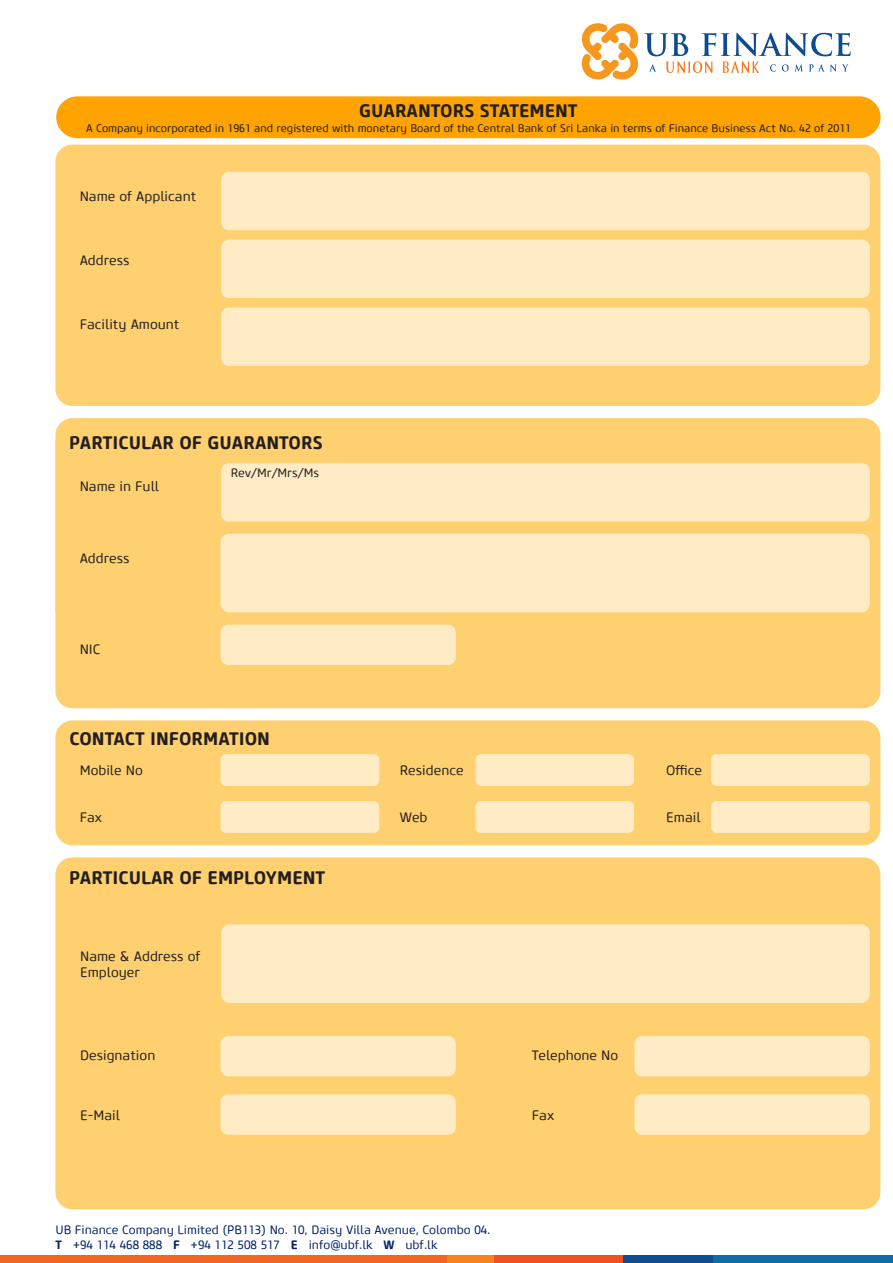
<style>
.page{position:relative;width:893px;height:1263px;background:#fff}
.page>*{position:absolute;margin:0;border:0;box-sizing:border-box;transform-origin:0 0}
.t1{font:700 18px "Core Sans M65";color:#231f20}
.t2{font:13.5px/16.2px "Core Sans M45";color:#231f20}
.t3{font:12px/14.4px "Core Sans M45";color:#002369}
.t4{font:12px "Core Sans M45";color:#231f20}
.t5{font:10.8px "Core Sans M45";color:#231f20}
.s1{font-family:"Core Sans M65";font-weight:700}
</style>
<div class="page">
<div style="left:55px;top:857px;width:825px;height:352px;background:#ffd06f;border-radius:17px"></div>
<div style="left:55px;top:145px;width:825px;height:261px;background:#ffd06f;border-radius:17px"></div>
<div style="left:55px;top:418px;width:825px;height:290px;background:#ffd06f;border-radius:17px"></div>
<div style="left:55px;top:720px;width:825px;height:125px;background:#ffd06f;border-radius:17px"></div>
<div style="left:56px;top:96px;width:825px;height:42px;background:#ffa300;border-radius:21px"></div>
<div style="left:221px;top:463px;width:649px;height:59px;background:#ffecc5;border-radius:8px"></div>
<div style="left:221px;top:172px;width:649px;height:58px;background:#ffecc5;border-radius:8px"></div>
<div style="left:221px;top:240px;width:649px;height:58px;background:#ffecc5;border-radius:8px"></div>
<div style="left:221px;top:307px;width:649px;height:59px;background:#ffecc5;border-radius:8px"></div>
<div style="left:221px;top:534px;width:649px;height:78px;background:#ffecc5;border-radius:9px"></div>
<div style="left:221px;top:924px;width:649px;height:79px;background:#ffecc5;border-radius:9px"></div>
<div style="left:220px;top:625px;width:236px;height:40px;background:#ffecc5;border-radius:8px"></div>
<div style="left:220px;top:754px;width:159px;height:32px;background:#ffecc5;border-radius:6px"></div>
<div style="left:220px;top:801px;width:159px;height:32px;background:#ffecc5;border-radius:6px"></div>
<div style="left:475px;top:754px;width:159px;height:32px;background:#ffecc5;border-radius:6px"></div>
<div style="left:475px;top:801px;width:159px;height:32px;background:#ffecc5;border-radius:6px"></div>
<div style="left:711px;top:754px;width:159px;height:32px;background:#ffecc5;border-radius:6px"></div>
<div style="left:711px;top:801px;width:159px;height:32px;background:#ffecc5;border-radius:6px"></div>
<div style="left:635px;top:1036px;width:235px;height:40px;background:#ffecc5;border-radius:8px"></div>
<div style="left:635px;top:1094px;width:235px;height:41px;background:#ffecc5;border-radius:8px"></div>
<div style="left:220px;top:1036px;width:236px;height:40px;background:#ffecc5;border-radius:8px"></div>
<div style="left:220px;top:1094px;width:236px;height:41px;background:#ffecc5;border-radius:8px"></div>
<svg style="left:581px;top:23px;width:270px;height:57px"></svg>
<div style="left:414px;top:1255px;width:209px;height:8px;background:#f05024"></div>
<div style="left:0;top:1255px;width:447px;height:8px;background:#f16623"></div>
<div style="left:447px;top:1255px;width:46px;height:8px;background:#f48320"></div>
<div style="left:712px;top:1255px;width:181px;height:8px;background:#126ba4"></div>
<div style="left:623px;top:1255px;width:89px;height:8px;background:#0d4e8e"></div>
<h1 class="t1" style="left:359px;top:99px;width:220px">GUARANTORS STATEMENT</h1>
<p class="t5" style="left:86px;top:121px;width:766px">A Company incorporated in 1961 and registered with monetary Board of the Central Bank of Sri Lanka in terms of Finance Business Act No. 42 of 2011</p>
<p class="t2" style="left:80px;top:189px;width:118px">Name of Applicant</p>
<p class="t2" style="left:80px;top:253px;width:51px">Address</p>
<p class="t2" style="left:80px;top:316px;width:101px">Facility Amount</p>
<h1 class="t1" style="left:69px;top:431px;width:255px">PARTICULAR OF GUARANTORS</h1>
<p class="t2" style="left:80px;top:478px;width:81px">Name in Full</p>
<p class="t2" style="left:80px;top:550px;width:51px">Address</p>
<p class="t2" style="left:80px;top:641px;width:22px">NIC</p>
<p class="t4" style="left:231px;top:465px;width:90px">Rev/Mr/Mrs/Ms</p>
<h1 class="t1" style="left:69px;top:727px;width:202px">CONTACT INFORMATION</h1>
<p class="t2" style="left:80px;top:763px;width:65px">Mobile No</p>
<p class="t2" style="left:400px;top:763px;width:65px">Residence</p>
<p class="t2" style="left:666px;top:763px;width:37px">Office</p>
<p class="t2" style="left:80px;top:810px;width:24px">Fax</p>
<p class="t2" style="left:400px;top:810px;width:29px">Web</p>
<p class="t2" style="left:666px;top:810px;width:36px">Email</p>
<h1 class="t1" style="left:69px;top:866px;width:258px">PARTICULAR OF EMPLOYMENT</h1>
<p class="t2" style="left:80px;top:948px;width:122px">Name &amp; Address of<br>Employer</p>
<p class="t2" style="left:80px;top:1047px;width:77px">Designation</p>
<p class="t2" style="left:80px;top:1108px;width:41px">E-Mail</p>
<p class="t3" style="left:55px;top:1223px;width:437px">UB Finance Company Limited (PB113) No. 10, Daisy Villa Avenue, Colombo 04.<br><span class="s1">T</span> +94 114 468 888 <span class="s1">F</span> +94 112 508 517 <span class="s1">E</span> info@ubf.lk <span class="s1">W</span> ubf.lk</p>
<p class="t2" style="left:532px;top:1047px;width:88px">Telephone No</p>
<p class="t2" style="left:532px;top:1108px;width:24px">Fax</p>
</div>
